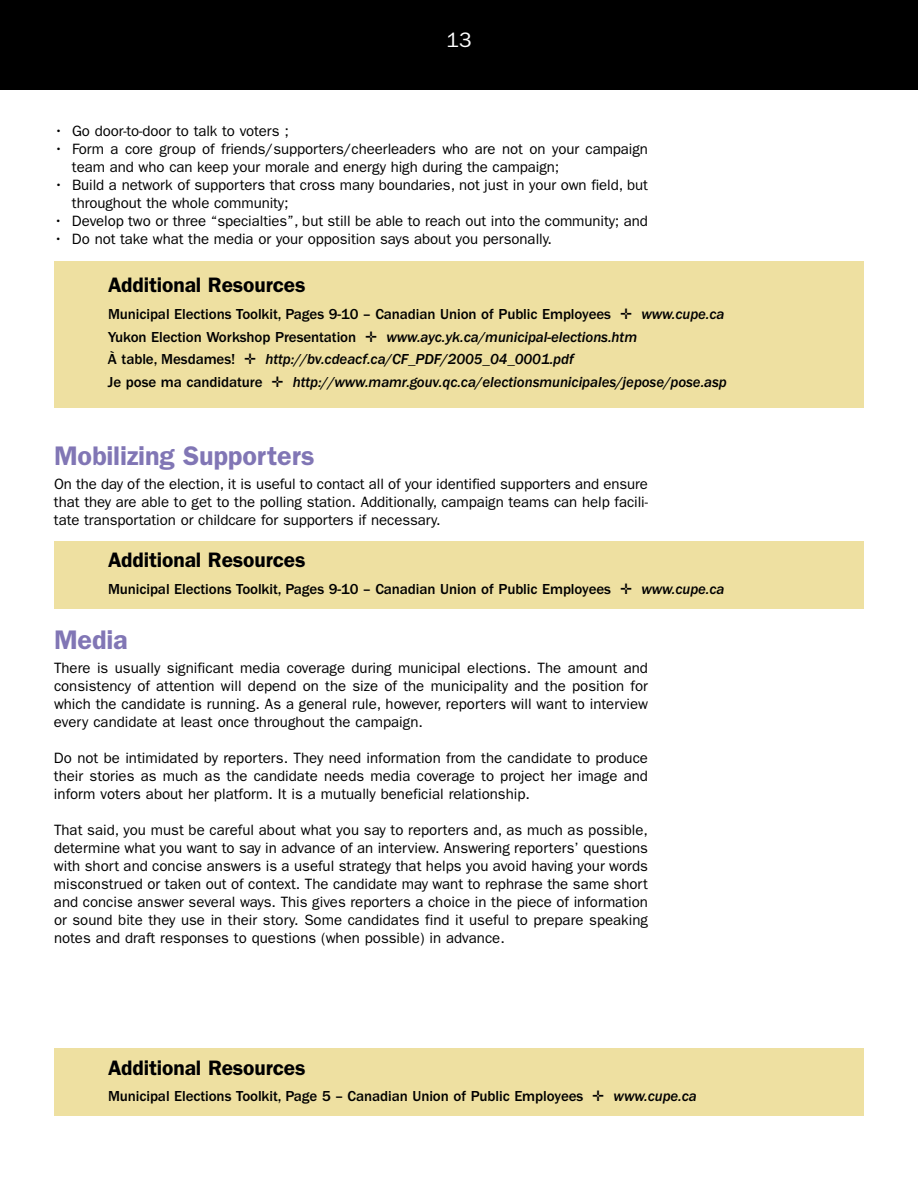
<style>
.page{position:relative;width:918px;height:1188px;background:#fff}
.page>*{position:absolute;margin:0;border:0;box-sizing:border-box;transform-origin:0 0}
.t1{font:600 27px "Franklin Gothic";letter-spacing:-.005em;color:#8176b5}
.t2{font:600 21px "Franklin Gothic";letter-spacing:-.005em;color:#000}
.t3{font:21px "Franklin Gothic";color:#fff}
.t4{font:15px/18px "Franklin Gothic";letter-spacing:-.005em;color:#000;text-align:justify}
.t5{font:italic 500 15px/22.5px "Franklin Gothic";letter-spacing:-.005em;color:#000}
.t6{font:500 15px "Franklin Gothic";letter-spacing:-.005em;color:#000}
.s1{font-style:normal}
.s2{font-style:italic}
</style>
<div class="page">
<div style="left:1px;top:0;width:917px;height:90px;background:#000"></div>
<div style="left:54px;top:261px;width:810px;height:146px;background:#eee0a1"></div>
<div style="left:54px;top:542px;width:810px;height:67px;background:#eee0a1"></div>
<div style="left:54px;top:1049px;width:810px;height:67px;background:#eee0a1"></div>
<h2 class="t3" style="left:446px;top:32px;width:27px">13</h2>
<p class="t4" style="left:54px;top:123px;width:236px">• Go door-to-door to talk to voters ;</p>
<p class="t4" style="left:72px;top:141px;width:578px;text-indent:-18px">• Form a core group of friends/supporters/cheerleaders who are not on your campaign team and who can keep your morale and energy high during the campaign;</p>
<p class="t4" style="left:72px;top:177px;width:578px;text-indent:-18px">• Build a network of supporters that cross many boundaries, not just in your own field, but throughout the whole community;</p>
<p class="t4" style="left:54px;top:213px;width:596px">• Develop two or three “specialties”, but still be able to reach out into the community; and</p>
<p class="t4" style="left:54px;top:231px;width:500px">• Do not take what the media or your opposition says about you personally.</p>
<h2 class="t2" style="left:108px;top:278px;width:199px">Additional Resources</h2>
<p class="t5" style="left:108px;top:304px;width:620px"><span class="s1">Municipal Elections Toolkit, Pages 9-10 – Canadian Union of Public Employees</span> ✛ www.cupe.ca <span class="s1">Yukon Election Workshop Presentation</span> ✛ www.ayc.yk.ca/municipal-elections.htm<br><span class="s1">À table, Mesdames!</span> ✛ http://bv.cdeacf.ca/CF_PDF/2005_04_0001.pdf<br><span class="s1">Je pose ma candidature</span> ✛ http://www.mamr.gouv.qc.ca/electionsmunicipales/jepose/pose.asp</p>
<h1 class="t1" style="left:54px;top:446px;width:262px">Mobilizing Supporters</h1>
<p class="t4" style="left:54px;top:476px;width:596px">On the day of the election, it is useful to contact all of your identified supporters and ensure that they are able to get to the polling station. Additionally, campaign teams can help facili&shy;tate transportation or childcare for supporters if necessary.</p>
<h2 class="t2" style="left:108px;top:553px;width:199px">Additional Resources</h2>
<p class="t6" style="left:108px;top:584px;width:618px">Municipal Elections Toolkit, Pages 9-10 – Canadian Union of Public Employees ✛ <span class="s2">www.cupe.ca</span></p>
<h1 class="t1" style="left:54px;top:630px;width:75px">Media</h1>
<p class="t4" style="left:54px;top:660px;width:596px">There is usually significant media coverage during municipal elections. The amount and consistency of attention will depend on the size of the municipality and the position for which the candidate is running. As a general rule, however, reporters will want to interview every candidate at least once throughout the campaign.</p>
<p class="t4" style="left:54px;top:750px;width:596px">Do not be intimidated by reporters. They need information from the candidate to produce their stories as much as the candidate needs media coverage to project her image and inform voters about her platform. It is a mutually beneficial relationship.</p>
<p class="t4" style="left:54px;top:822px;width:596px">That said, you must be careful about what you say to reporters and, as much as possible, determine what you want to say in advance of an interview. Answering reporters’ questions with short and concise answers is a useful strategy that helps you avoid having your words misconstrued or taken out of context. The candidate may want to rephrase the same short and concise answer several ways. This gives reporters a choice in the piece of information or sound bite they use in their story. Some candidates find it useful to prepare speaking notes and draft responses to questions (when possible) in advance.</p>
<h2 class="t2" style="left:108px;top:1060px;width:199px">Additional Resources</h2>
<p class="t6" style="left:108px;top:1091px;width:590px">Municipal Elections Toolkit, Page 5 – Canadian Union of Public Employees ✛ <span class="s2">www.cupe.ca</span></p>
</div>
